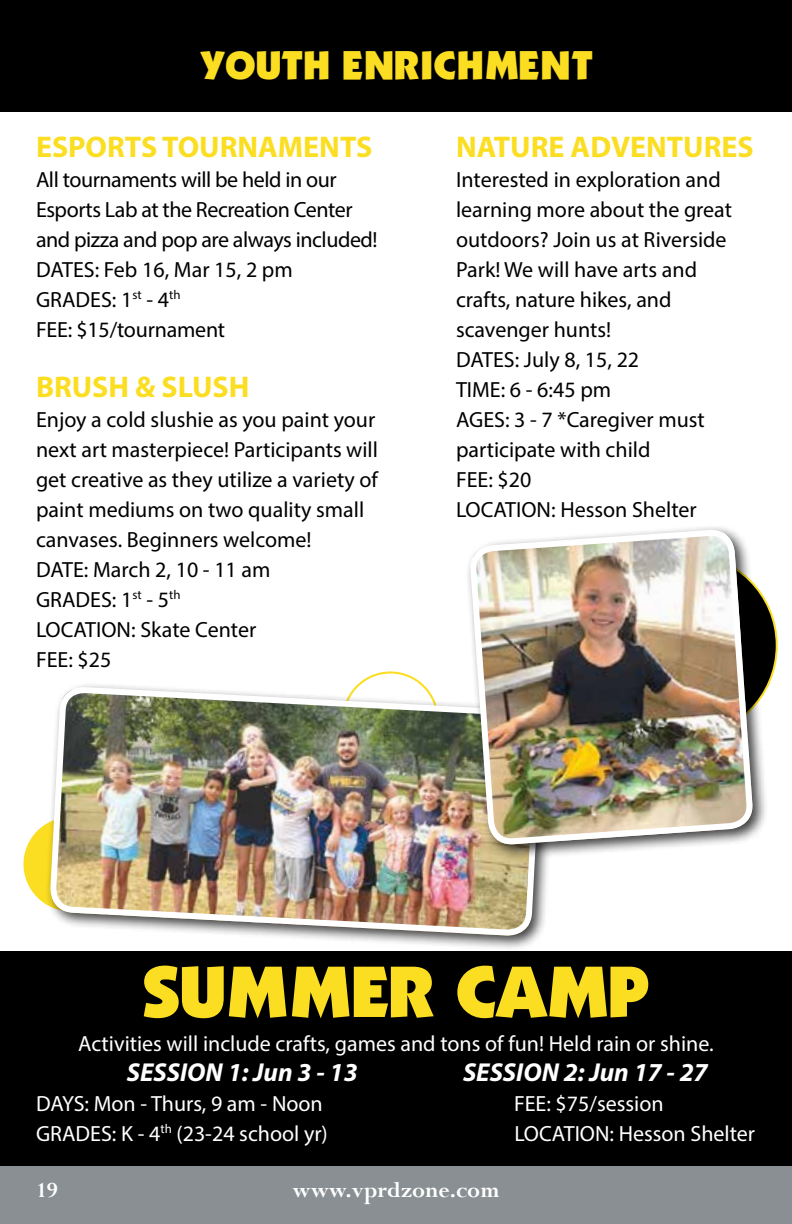
<style>
.page{position:relative;width:792px;height:1224px;background:#fff}
.page>*{position:absolute;margin:0;border:0;box-sizing:border-box;transform-origin:0 0}
.t1{font:69.2px "Anakeim Display S Si";color:#fbde22}
.t2{font:38px "Anakeim Display S Si";color:#fbde22}
.t3{font:700 30px "Myriad Pro";color:#fbde22}
.t4{font:italic 700 26px "Myriad Pro";color:#fff}
.t5{font:700 24px "Perpetua";color:#fff}
.t6{font:22px/30px "Myriad Pro";color:#000}
.t7{font:22px "Myriad Pro";color:#fff}
.t8{font:22px/30px "Myriad Pro";letter-spacing:-.02em;color:#000}
</style>
<div class="page">
<div style="left:0;top:1166px;width:792px;height:58px;background:#898f92"></div>
<div style="left:0;top:0;width:792px;height:112px;background:#000"></div>
<div style="left:0;top:951px;width:792px;height:215px;background:#000"></div>
<div style="left:23px;top:817px;width:95px;height:94px;background:#fbde22;border-radius:50%"></div>
<div style="left:45px;top:681px;width:512px;height:270px;background:#000;opacity:.75"></div>
<img style="left:47px;top:684px;width:425px;height:255px">
<div style="left:465px;top:525px;width:303px;height:335px;background:#000;opacity:.75"></div>
<img style="left:472px;top:525px;width:279px;height:426px">
<h2 class="t2" style="left:199px;top:46px;width:395px">YOUTH ENRICHMENT</h2>
<h3 class="t3" style="left:36px;top:127px;width:338px">ESPORTS TOURNAMENTS</h3>
<p class="t8" style="left:36px;top:164px;width:343px">All tournaments will be held in our<br>Esports Lab at the Recreation Center and pizza and pop are always included!<br>DATES: Feb 16, Mar 15, 2 pm<br>GRADES: 1<sup>st</sup> - 4<sup>th<br></sup>FEE: $15/tournament</p>
<h3 class="t3" style="left:36px;top:367px;width:215px">BRUSH &amp; SLUSH</h3>
<p class="t6" style="left:36px;top:404px;width:344px">Enjoy a cold slushie as you paint your next art masterpiece! Participants will get creative as they utilize a variety of paint mediums on two quality small canvases. Beginners welcome!<br>DATE: March 2, 10 - 11 am<br>GRADES: 1<sup>st</sup> - 5<sup>th<br></sup>LOCATION: Skate Center<br>FEE: $25</p>
<h3 class="t3" style="left:456px;top:127px;width:299px">NATURE ADVENTURES</h3>
<p class="t6" style="left:456px;top:164px;width:278px">Interested in exploration and learning more about the great outdoors? Join us at Riverside<br>Park! We will have arts and crafts, nature hikes, and scavenger hunts!<br>DATES: July 8, 15, 22<br>TIME: 6 - 6:45 pm<br>AGES: 3 - 7 *Caregiver must participate with child<br>FEE: $20<br>LOCATION: Hesson Shelter</p>
<h1 class="t1" style="left:143px;top:957px;width:508px">SUMMER CAMP</h1>
<p class="t7" style="left:78px;top:1030px;width:637px">Activities will include crafts, games and tons of fun! Held rain or shine.</p>
<p class="t4" style="left:127px;top:1055px;width:232px">SESSION 1: Jun 3 - 13</p>
<p class="t4" style="left:463px;top:1055px;width:246px">SESSION 2: Jun 17 - 27</p>
<p class="t7" style="left:36px;top:1090px;width:288px">DAYS: Mon - Thurs, 9 am - Noon</p>
<p class="t7" style="left:514px;top:1090px;width:151px">FEE: $75/session</p>
<p class="t7" style="left:36px;top:1120px;width:293px">GRADES: K - 4<sup>th</sup> (23-24 school yr)</p>
<p class="t7" style="left:514px;top:1120px;width:242px">LOCATION: Hesson Shelter</p>
<p class="t5" style="left:36px;top:1175px;width:23px">19</p>
<p class="t5" style="left:292px;top:1175px;width:209px">www.vprdzone.com</p>
</div>
